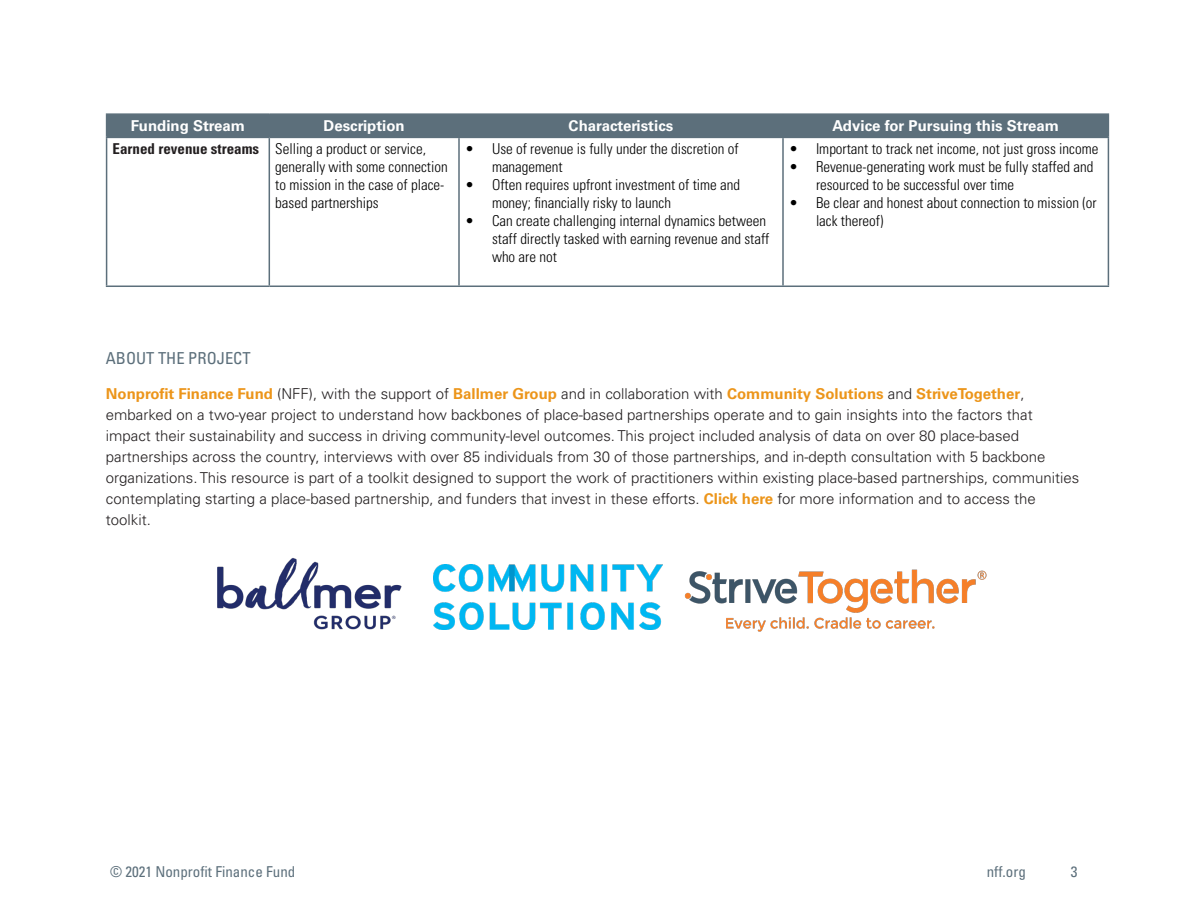
<style>
.page{position:relative;width:1188px;height:918px;background:#fff}
.page>*{position:absolute;margin:0;border:0;box-sizing:border-box;transform-origin:0 0}
.Byline{font:condensed 16.5px "Univers LT Std";color:#5c6f7b}
.Deck{font:300 15px/21px "Univers LT Std";color:#231f20}
.t1{font:300 condensed 15px/18px "Univers LT Std";color:#000}
.t2{font:700 15px "Univers LT Std";color:#fff}
.t3{font:condensed 15px "Univers LT Std";color:#5c6f7b}
.t4{font:700 condensed 15px "Univers LT Std";color:#231f20}
.s1{font-weight:700;color:#ec951a}
</style>
<div class="page">
<hr style="left:783px;top:113px;width:326px;height:2px;background:#5c6f7b">
<hr style="left:783px;top:137px;width:326px;height:1px;background:#5c6f7b">
<hr style="left:106px;top:138px;width:1px;height:148px;background:#5c6f7b">
<hr style="left:269px;top:138px;width:1px;height:148px;background:#5c6f7b">
<hr style="left:458px;top:138px;width:2px;height:148px;background:#5c6f7b">
<hr style="left:782px;top:138px;width:2px;height:148px;background:#5c6f7b">
<hr style="left:1108px;top:138px;width:1px;height:148px;background:#5c6f7b">
<hr style="left:106px;top:286px;width:163px;height:1px;background:#5c6f7b">
<hr style="left:269px;top:286px;width:190px;height:1px;background:#5c6f7b">
<hr style="left:459px;top:286px;width:324px;height:1px;background:#5c6f7b">
<hr style="left:783px;top:286px;width:326px;height:1px;background:#5c6f7b">
<hr style="left:106px;top:113px;width:163px;height:2px;background:#5c6f7b">
<hr style="left:269px;top:113px;width:190px;height:2px;background:#5c6f7b">
<div style="left:106px;top:115px;width:1003px;height:22px;background:#5c6f7b"></div>
<hr style="left:459px;top:113px;width:324px;height:2px;background:#5c6f7b">
<hr style="left:458px;top:115px;width:2px;height:22px;background:#5c6f7b">
<hr style="left:782px;top:115px;width:2px;height:22px;background:#5c6f7b">
<hr style="left:106px;top:137px;width:163px;height:1px;background:#5c6f7b">
<hr style="left:269px;top:137px;width:190px;height:1px;background:#5c6f7b">
<hr style="left:459px;top:137px;width:324px;height:1px;background:#5c6f7b">
<img style="left:217px;top:558px;width:185px;height:72px">
<img style="left:433px;top:565px;width:230px;height:64px">
<img style="left:684px;top:569px;width:303px;height:63px">
<p class="t2" style="left:131px;top:117px;width:116px">Funding Stream</p>
<p class="t2" style="left:324px;top:117px;width:83px">Description</p>
<p class="t2" style="left:569px;top:117px;width:106px">Characteristics</p>
<p class="t2" style="left:832px;top:117px;width:228px">Advice for Pursuing this Stream</p>
<p class="t4" style="left:113px;top:140px;width:148px">Earned revenue streams</p>
<p class="t1" style="left:275px;top:140px;width:174px">Selling a product or service, generally with some connection to mission in the case of place&shy;based partnerships</p>
<p class="t1" style="left:492px;top:140px;width:248px;text-indent:-27px">• Use of revenue is fully under the discretion of management</p>
<p class="t1" style="left:789px;top:140px;width:311px">• Important to track net income, not just gross income</p>
<p class="t1" style="left:816px;top:158px;width:279px;text-indent:-27px">• Revenue-generating work must be fully staffed and resourced to be successful over time</p>
<p class="t1" style="left:816px;top:194px;width:282px;text-indent:-27px">• Be clear and honest about connection to mission (or lack thereof)</p>
<p class="t1" style="left:492px;top:176px;width:250px;text-indent:-27px">• Often requires upfront investment of time and money; financially risky to launch</p>
<p class="t1" style="left:492px;top:212px;width:279px;text-indent:-27px">• Can create challenging internal dynamics between staff directly tasked with earning revenue and staff who are not</p>
<p class="Byline" style="left:106px;top:348px;width:146px">ABOUT THE PROJECT</p>
<p class="Deck" style="left:106px;top:383px;width:975px"><span class="s1">Nonprofit Finance Fund</span> (NFF), with the support of <span class="s1">Ballmer Group</span> and in collaboration with <span class="s1">Community Solutions</span> and <span class="s1">StriveTogether</span>, embarked on a two-year project to understand how backbones of place-based partnerships operate and to gain insights into the factors that impact their sustainability and success in driving community-level outcomes. This project included analysis of data on over 80 place-based partnerships across the country, interviews with over 85 individuals from 30 of those partnerships, and in-depth consultation with 5 backbone organizations. This resource is part of a toolkit designed to support the work of practitioners within existing place-based partnerships, communities contemplating starting a place-based partnership, and funders that invest in these efforts. <span class="s1">Click here</span> for more information and to access the toolkit.</p>
<p class="t3" style="left:110px;top:862px;width:187px">© 2021 Nonprofit Finance Fund</p>
<p class="t3" style="left:987px;top:862px;width:41px">nff.org</p>
<p class="t3" style="left:1071px;top:862px;width:8px">3</p>
</div>
